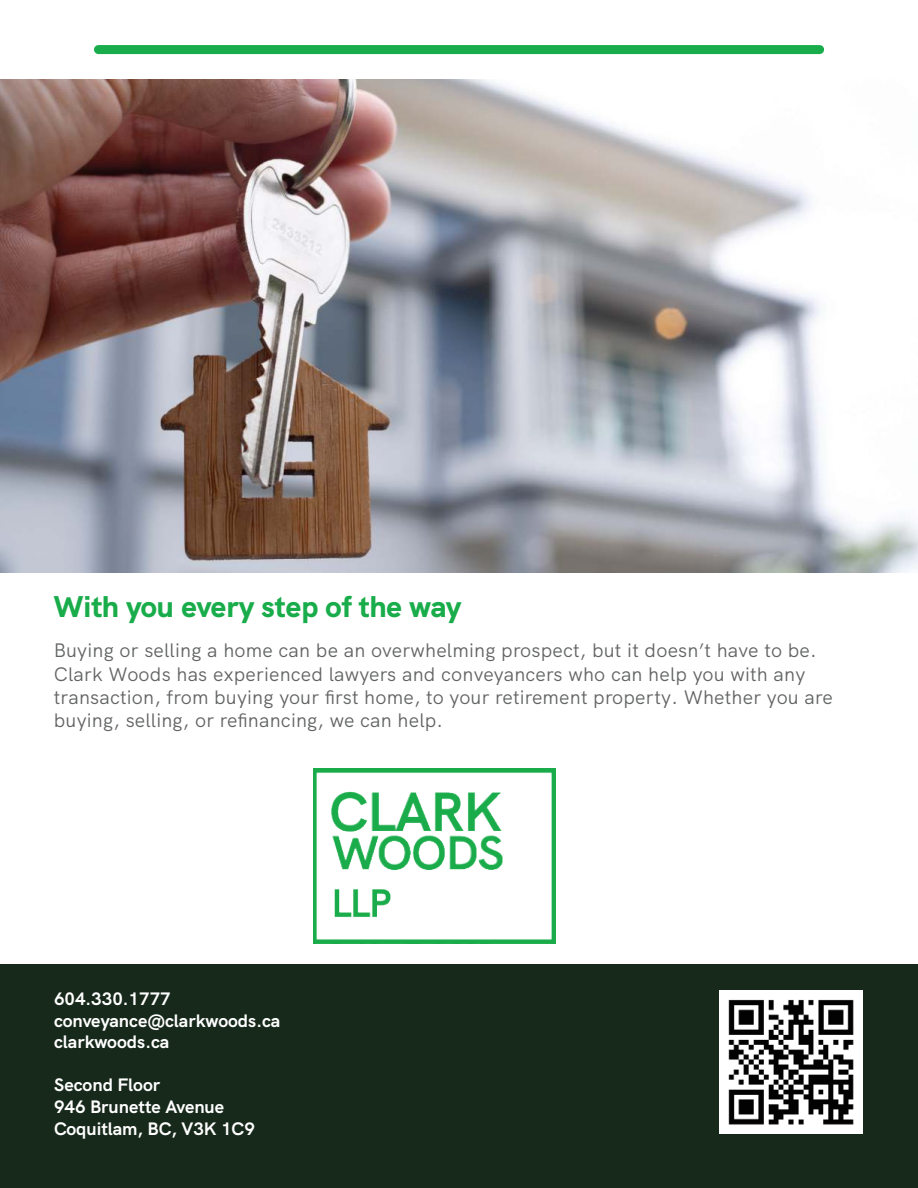
<style>
.page{position:relative;width:918px;height:1188px;background:#fff}
.page>*{position:absolute;margin:0;border:0;box-sizing:border-box;transform-origin:0 0}
.t1{font:800 30px "HK Grotesk";color:#18ac4a}
.t2{font:19.5px/23.4px "HK Grotesk";letter-spacing:.01em;color:#626363}
.t3{font:700 18px/21.6px "HK Grotesk";color:#fff}
</style>
<div class="page">
<div style="left:98px;top:45px;width:722px;height:9px;background:#18ac4a"></div>
<img style="left:0;top:79px;width:918px;height:493px">
<div style="left:0;top:965px;width:918px;height:223px;background:#17291b"></div>
<img style="left:719px;top:990px;width:144px;height:144px">
<img style="left:313px;top:769px;width:242px;height:174px">
<h1 class="t1" style="left:54px;top:595px;width:409px">With you every step of the way</h1>
<p class="t2" style="left:54px;top:641px;width:780px">Buying or selling a home can be an overwhelming prospect, but it doesn’t have to be.<br>Clark Woods has experienced lawyers and conveyancers who can help you with any transaction, from buying your first home, to your retirement property. Whether you are buying, selling, or refinancing, we can help.</p>
<p class="t3" style="left:54px;top:990px;width:228px">604.330.1777 conveyance@clarkwoods.ca clarkwoods.ca</p>
<p class="t3" style="left:54px;top:1076px;width:202px">Second Floor<br>946 Brunette Avenue<br>Coquitlam, BC, V3K 1C9</p>
</div>
